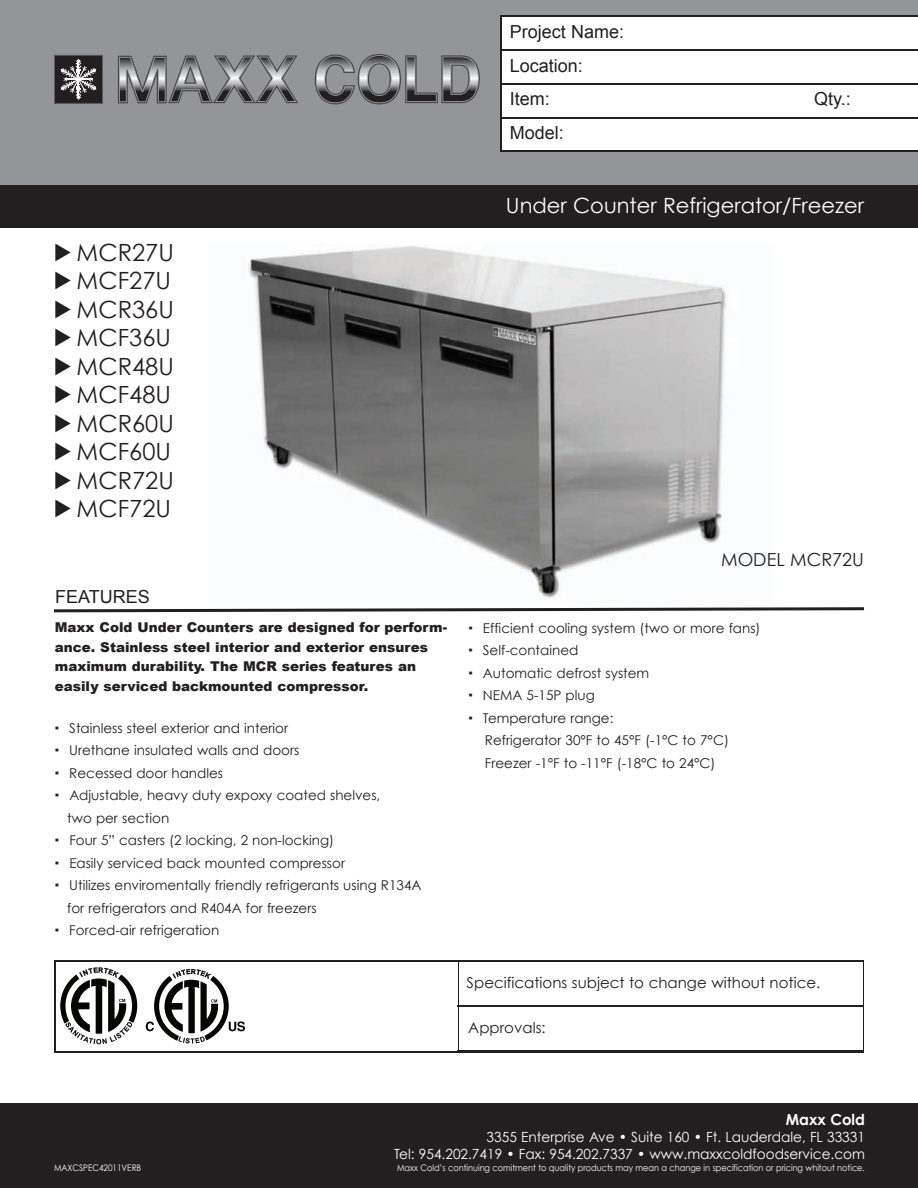
<style>
.page{position:relative;width:918px;height:1188px;background:#fff}
.page>*{position:absolute;margin:0;border:0;box-sizing:border-box;transform-origin:0 0}
.t1{font:23.7px/28.5px "Century Gothic";color:#231f20}
.t2{font:21px "Century Gothic";color:#fff}
.t3{font:18px/33.8px "Arial";color:#231f20}
.t4{font:18px "Century Gothic";color:#231f20}
.t5{font:700 15.3px "Century Gothic";color:#fff}
.t6{font:15px "Century Gothic";color:#231f20}
.t7{font:13.95px/16.8px "Century Gothic";color:#fff;text-align:right}
.t8{font:13.5px "Century Gothic";color:#231f20}
.t9{font:900 13.5px/19.5px "Arial";color:#231f20}
.t10{font:9px "Century Gothic";color:#fff;scale:.91 1}
.s1{font-family:"Lucida Grande";font-size:21px}
.s2{font-family:"Arial";font-weight:900}
</style>
<div class="page">
<div style="left:0;top:0;width:918px;height:188px;background:#939598"></div>
<div style="left:0;top:1103px;width:918px;height:85px;background:#231f20"></div>
<div style="left:0;top:185px;width:918px;height:43px;background:#231f20"></div>
<svg style="left:60px;top:967px;width:77px;height:77px"></svg>
<svg style="left:146px;top:969px;width:99px;height:74px"></svg>
<hr style="left:54px;top:960px;width:2px;height:92px;background:#231f20">
<hr style="left:458px;top:960px;width:2px;height:92px;background:#231f20">
<hr style="left:862px;top:960px;width:2px;height:92px;background:#231f20">
<hr style="left:54px;top:960px;width:810px;height:2px;background:#231f20">
<hr style="left:54px;top:1051px;width:810px;height:1px;background:#231f20">
<div style="left:459px;top:960px;width:403px;height:46px;background:#fff"></div>
<div style="left:459px;top:1006px;width:403px;height:46px;background:#fff"></div>
<hr style="left:458px;top:960px;width:406px;height:2px;background:#231f20">
<hr style="left:458px;top:1005px;width:406px;height:2px;background:#231f20">
<hr style="left:458px;top:1050px;width:406px;height:2px;background:#231f20">
<div style="left:501px;top:16px;width:417px;height:34px;background:#fff"></div>
<div style="left:501px;top:50px;width:417px;height:34px;background:#fff"></div>
<div style="left:501px;top:84px;width:417px;height:34px;background:#fff"></div>
<div style="left:501px;top:118px;width:417px;height:34px;background:#fff"></div>
<hr style="left:501px;top:16px;width:1px;height:136px;background:#231f20">
<hr style="left:501px;top:16px;width:417px;height:1px;background:#231f20">
<hr style="left:501px;top:49px;width:417px;height:2px;background:#231f20">
<hr style="left:501px;top:83px;width:417px;height:2px;background:#231f20">
<hr style="left:501px;top:117px;width:417px;height:1px;background:#231f20">
<hr style="left:501px;top:151px;width:417px;height:1px;background:#231f20">
<img style="left:248px;top:245px;width:479px;height:353px">
<svg style="left:54px;top:607px;width:810px;height:5px"></svg>
<svg style="left:118px;top:55px;width:180px;height:48px"></svg>
<svg style="left:315px;top:54px;width:165px;height:50px"></svg>
<svg style="left:54px;top:55px;width:49px;height:49px;background:#504d4e"></svg>
<p class="t3" style="left:510px;top:15px;width:116px">Project Name:<br>Location:<br>Item:</p>
<p class="t3" style="left:510px;top:116px;width:56px">Model:</p>
<p class="t3" style="left:814px;top:82px;width:38px">Qty.:</p>
<p class="t1" style="left:54px;top:237px;width:121px"><span class="s1">►</span> MCR27U <span class="s1">►</span> MCF27U <span class="s1">►</span> MCR36U <span class="s1">►</span> MCF36U <span class="s1">►</span> MCR48U <span class="s1">►</span> MCF48U <span class="s1">►</span> MCR60U <span class="s1">►</span> MCF60U <span class="s1">►</span> MCR72U <span class="s1">►</span> MCF72U</p>
<p class="t3" style="left:55px;top:580px;width:96px">FEATURES</p>
<p class="t9" style="left:55px;top:617px;width:394px">Maxx Cold Under Counters are designed for perform&shy;ance. Stainless steel interior and exterior ensures maximum durability. The MCR series features an easily serviced backmounted compressor.</p>
<p class="t8" style="left:55px;top:719px;width:235px"><span class="s2">·</span> Stainless steel exterior and interior</p>
<p class="t8" style="left:55px;top:742px;width:246px"><span class="s2">·</span> Urethane insulated walls and doors</p>
<p class="t8" style="left:55px;top:764px;width:170px"><span class="s2">·</span> Recessed door handles</p>
<p class="t8" style="left:55px;top:787px;width:327px"><span class="s2">·</span> Adjustable, heavy duty expoxy coated shelves,</p>
<p class="t8" style="left:67px;top:809px;width:103px">two per section</p>
<p class="t8" style="left:55px;top:832px;width:281px"><span class="s2">·</span> Four 5” casters (2 locking, 2 non-locking)</p>
<p class="t8" style="left:55px;top:854px;width:292px"><span class="s2">·</span> Easily serviced back mounted compressor</p>
<p class="t8" style="left:55px;top:877px;width:368px"><span class="s2">·</span> Utilizes enviromentally friendly refrigerants using R134A</p>
<p class="t8" style="left:67px;top:899px;width:251px">for refrigerators and R404A for freezers</p>
<p class="t8" style="left:55px;top:922px;width:166px"><span class="s2">·</span> Forced-air refrigeration</p>
<p class="t2" style="left:506px;top:192px;width:360px">Under Counter Refrigerator/Freezer</p>
<p class="t4" style="left:721px;top:548px;width:144px">MODEL MCR72U</p>
<p class="t8" style="left:469px;top:619px;width:294px"><span class="s2">·</span> Efficient cooling system (two or more fans)</p>
<p class="t8" style="left:469px;top:642px;width:111px"><span class="s2">·</span> Self-contained</p>
<p class="t8" style="left:469px;top:664px;width:182px"><span class="s2">·</span> Automatic defrost system</p>
<p class="t8" style="left:469px;top:687px;width:128px"><span class="s2">·</span> NEMA 5-15P plug</p>
<p class="t8" style="left:469px;top:709px;width:146px"><span class="s2">·</span> Temperature range:</p>
<p class="t8" style="left:485px;top:732px;width:246px">Refrigerator 30°F to 45°F (-1°C to 7°C)</p>
<p class="t8" style="left:485px;top:754px;width:232px">Freezer -1°F to -11°F (-18°C to 24°C)</p>
<p class="t6" style="left:467px;top:973px;width:355px">Specifications subject to change without notice.</p>
<p class="t6" style="left:468px;top:1018px;width:79px">Approvals:</p>
<p class="t10" style="left:54px;top:1162px;width:97px">MAXCSPEC42011VERB</p>
<p class="t5" style="left:786px;top:1110px;width:81px">Maxx Cold</p>
<p class="t7" style="left:394px;top:1129px;width:472px">3355 Enterprise Ave • Suite 160 • Ft. Lauderdale, FL 33331<br>Tel: 954.202.7419 • Fax: 954.202.7337 • www.maxxcoldfoodservice.com</p>
<p class="t10" style="left:397px;top:1162px;width:516px">Maxx Cold’s continuing comitment to quality products may mean a change in specification or pricing whitout notice.</p>
</div>
